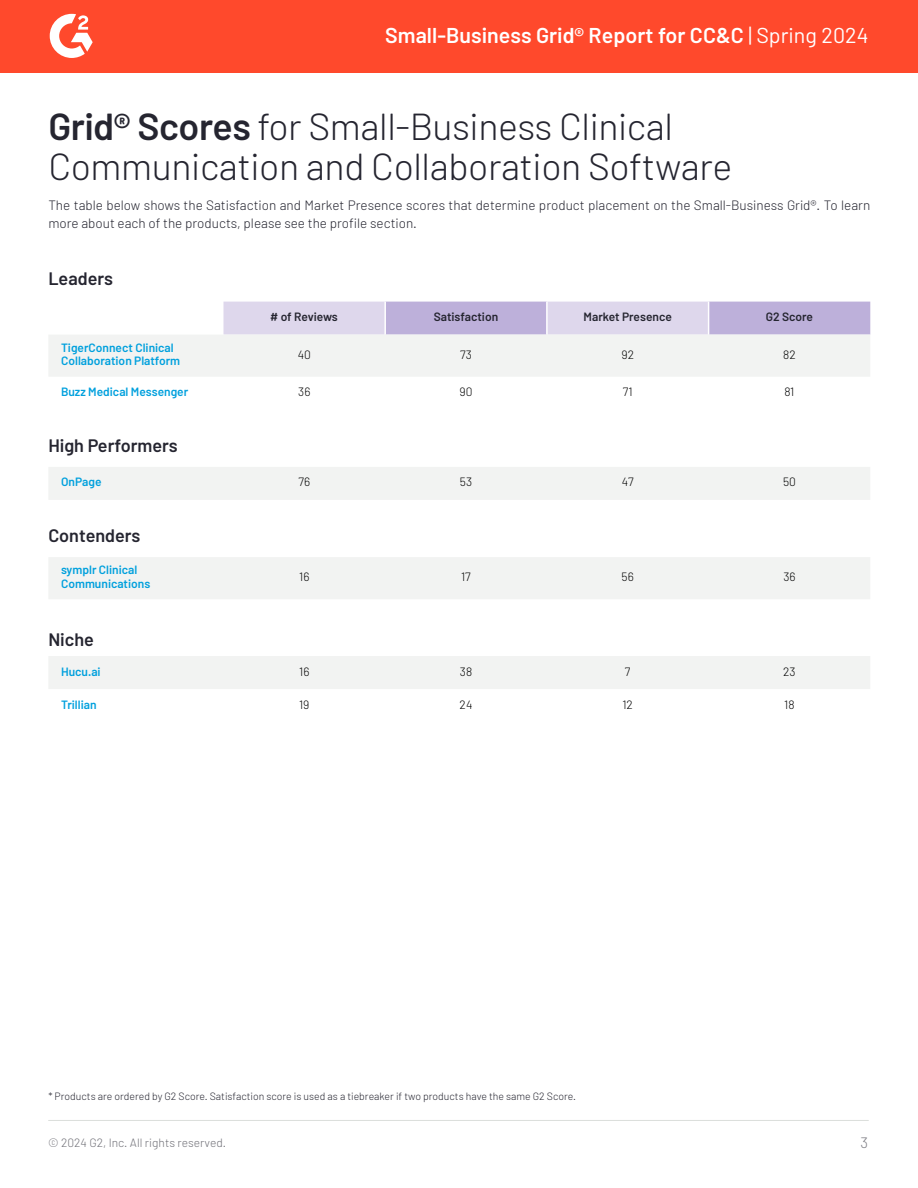
<style>
.page{position:relative;width:918px;height:1188px;background:#fff}
.page>*{position:absolute;margin:0;border:0;box-sizing:border-box;transform-origin:0 0}
.t1{font:300 37.5px/40.5px "Barlow";letter-spacing:-.01em;color:#252530}
.t2{font:600 21.45px "Barlow";letter-spacing:.005em;color:#fff}
.t3{font:600 18px "Barlow";color:#252530}
.t4{font:300 15px "Barlow";color:#7c7c83}
.t5{font:300 13.5px/18px "Barlow";color:#252530}
.t6{font:600 12px/13.5px "Barlow";color:#00a0dd}
.t7{font:300 12px "Barlow";color:#000}
.t8{font:600 12px "Barlow";color:#252530}
.t9{font:300 12px "Barlow";color:#717178}
.t10{font:300 10.5px "Barlow";color:#252530}
.s1{font-weight:400}
.s2{font-weight:600}
</style>
<div class="page">
<div style="left:0;top:0;width:918px;height:73px;background:#ff492c"></div>
<hr style="left:48px;top:1120px;width:821px;height:1px;background:#dbdedb">
<svg style="left:50px;top:14px;width:43px;height:44px"></svg>
<svg style="left:224px;top:302px;width:646px;height:33px;background:#cec4e3"></svg>
<svg style="left:49px;top:335px;width:821px;height:354px"></svg>
<hr style="left:384px;top:302px;width:2px;height:33px;background:#fff">
<hr style="left:546px;top:302px;width:2px;height:33px;background:#fff">
<hr style="left:708px;top:302px;width:1px;height:33px;background:#fff">
<h2 class="t2" style="left:385px;top:22px;width:485px">Small-Business Grid® Report for CC&amp;C <span class="s1">| Spring 2024</span></h2>
<h1 class="t1" style="left:48px;top:105px;width:685px"><span class="s2">Grid® Scores</span> for Small-Business Clinical<br>Communication and Collaboration Software</h1>
<p class="t5" style="left:48px;top:196px;width:824px">The table below shows the Satisfaction and Market Presence scores that determine product placement on the Small-Business Grid®. To learn more about each of the products, please see the profile section.</p>
<h3 class="t3" style="left:48px;top:268px;width:66px">Leaders</h3>
<p class="t8" style="left:270px;top:309px;width:69px"># of Reviews</p>
<p class="t8" style="left:434px;top:309px;width:66px">Satisfaction</p>
<p class="t8" style="left:584px;top:309px;width:90px">Market Presence</p>
<p class="t8" style="left:766px;top:309px;width:49px">G2 Score</p>
<p class="t6" style="left:61px;top:341px;width:121px">TigerConnect Clinical<br>Collaboration Platform</p>
<p class="t7" style="left:298px;top:347px;width:15px">40</p>
<p class="t7" style="left:460px;top:347px;width:13px">73</p>
<p class="t7" style="left:621px;top:347px;width:14px">92</p>
<p class="t7" style="left:783px;top:347px;width:14px">82</p>
<p class="t6" style="left:61px;top:385px;width:129px">Buzz Medical Messenger</p>
<p class="t7" style="left:298px;top:384px;width:14px">36</p>
<p class="t7" style="left:460px;top:384px;width:14px">90</p>
<p class="t7" style="left:623px;top:384px;width:11px">71</p>
<p class="t7" style="left:784px;top:384px;width:11px">81</p>
<h3 class="t3" style="left:48px;top:434px;width:131px">High Performers</h3>
<p class="t6" style="left:61px;top:475px;width:42px">OnPage</p>
<p class="t7" style="left:298px;top:475px;width:13px">76</p>
<p class="t7" style="left:460px;top:475px;width:14px">53</p>
<p class="t7" style="left:622px;top:475px;width:14px">47</p>
<p class="t7" style="left:783px;top:475px;width:14px">50</p>
<h3 class="t3" style="left:48px;top:524px;width:94px">Contenders</h3>
<p class="t6" style="left:61px;top:563px;width:91px">symplr Clinical<br>Communications</p>
<p class="t7" style="left:299px;top:569px;width:12px">16</p>
<p class="t7" style="left:461px;top:569px;width:11px">17</p>
<p class="t7" style="left:622px;top:569px;width:14px">56</p>
<p class="t7" style="left:783px;top:569px;width:14px">36</p>
<h3 class="t3" style="left:48px;top:628px;width:47px">Niche</h3>
<p class="t6" style="left:61px;top:664px;width:41px">Hucu.ai</p>
<p class="t7" style="left:299px;top:664px;width:12px">16</p>
<p class="t7" style="left:460px;top:664px;width:14px">38</p>
<p class="t7" style="left:625px;top:664px;width:7px">7</p>
<p class="t7" style="left:783px;top:664px;width:14px">23</p>
<p class="t6" style="left:61px;top:697px;width:37px">Trillian</p>
<p class="t7" style="left:299px;top:697px;width:12px">19</p>
<p class="t7" style="left:460px;top:697px;width:14px">24</p>
<p class="t7" style="left:622px;top:697px;width:12px">12</p>
<p class="t7" style="left:784px;top:697px;width:12px">18</p>
<p class="t10" style="left:48px;top:1090px;width:529px">* Products are ordered by G2 Score. Satisfaction score is used as a tiebreaker if two products have the same G2 Score.</p>
<p class="t9" style="left:48px;top:1136px;width:180px">© 2024 G2, Inc. All rights reserved.</p>
<p class="t4" style="left:860px;top:1133px;width:9px">3</p>
</div>
